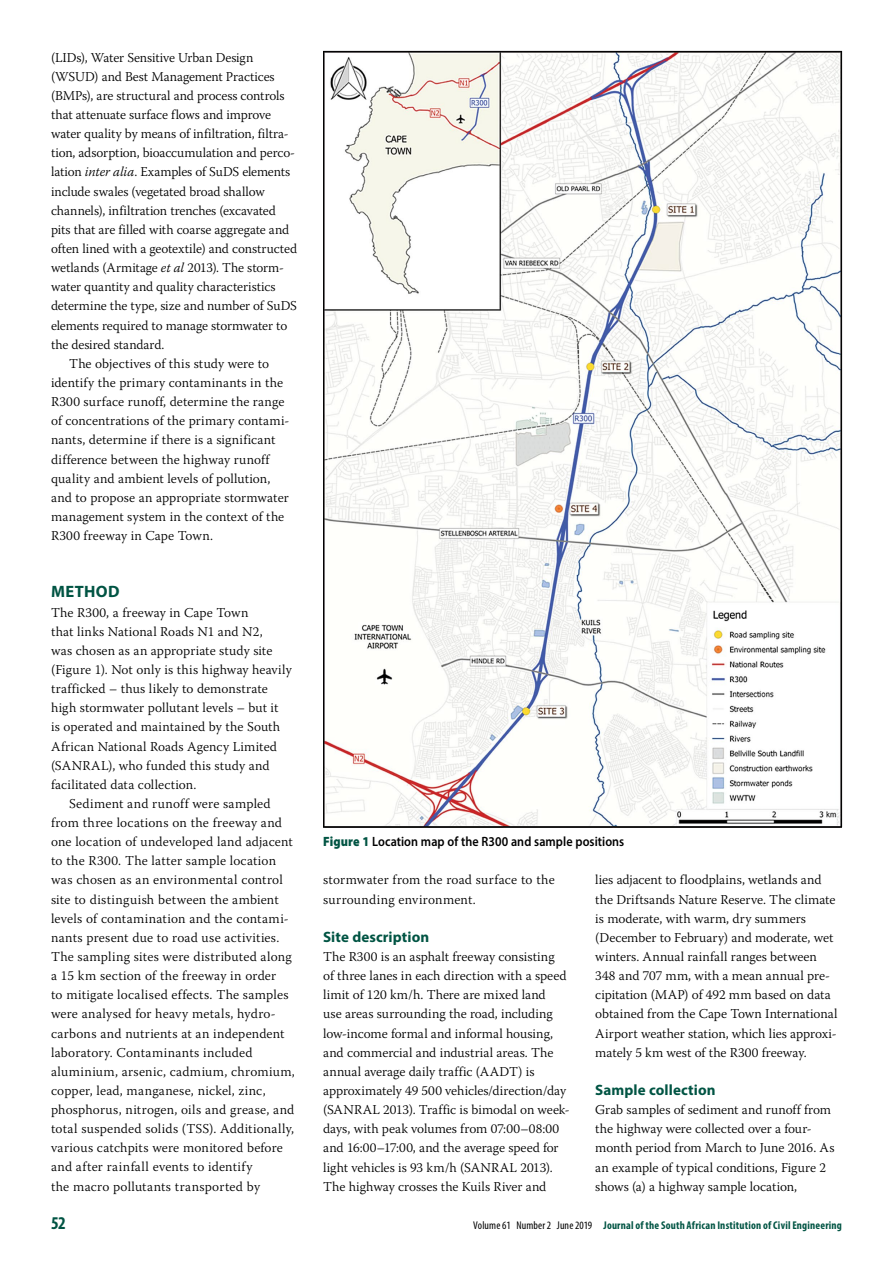
<style>
.page{position:relative;width:893px;height:1263px;background:#fff}
.page>*{position:absolute;margin:0;border:0;box-sizing:border-box;transform-origin:0 0}
.t1{font:700 condensed 18px "Myriad Pro";color:#005443}
.t2{font:700 16.5px "Myriad Pro";letter-spacing:.025em;color:#005443}
.t3{font:700 15px "Myriad Pro";letter-spacing:.005em;color:#005443}
.t4{font:300 13.5px/19.2px "Warnock Pro";letter-spacing:.005em;color:#000}
.t5{font:300 13.5px "Warnock Pro";letter-spacing:-.015em;color:#000}
.t6{font:600 13.5px "Myriad Pro";letter-spacing:.005em;color:#000;scale:.9 1}
.t7{font:300 13.5px "Warnock Pro";letter-spacing:.035em;color:#000}
.t8{font:300 13.5px "Warnock Pro";letter-spacing:.025em;color:#000}
.t9{font:300 13.5px "Warnock Pro";letter-spacing:.03em;color:#000}
.t10{font:700 condensed 11.25px "Myriad Pro";color:#005443}
.s1{font-style:italic}
.s2{font-weight:900;color:#005443}
.s3{font-weight:400;color:#000}
</style>
<div class="page">
<img style="left:325px;top:53px;width:515px;height:772px">
<p class="t4" style="left:51px;top:47px;width:204px">(LIDs), Water Sensitive Urban Design</p>
<p class="t4" style="left:51px;top:67px;width:225px">(WSUD) and Best Management Practices</p>
<p class="t4" style="left:51px;top:86px;width:235px">(BMPs), are structural and process controls</p>
<p class="t4" style="left:51px;top:105px;width:222px">that attenuate surface flows and improve</p>
<p class="t4" style="left:51px;top:124px;width:239px">water quality by means of infiltration, filtra-</p>
<p class="t5" style="left:51px;top:145px;width:246px">tion, adsorption, bioaccumulation and perco-</p>
<p class="t5" style="left:51px;top:164px;width:241px">lation <span class="s1">inter alia</span>. Examples of SuDS elements</p>
<p class="t4" style="left:51px;top:181px;width:215px">include swales (vegetated broad shallow</p>
<p class="t4" style="left:51px;top:200px;width:226px">channels), infiltration trenches (excavated</p>
<p class="t4" style="left:51px;top:220px;width:240px">pits that are filled with coarse aggregate and</p>
<p class="t4" style="left:51px;top:239px;width:248px">often lined with a geotextile) and constructed</p>
<p class="t4" style="left:51px;top:258px;width:234px">wetlands (Armitage <span class="s1">et al</span> 2013). The storm-</p>
<p class="t4" style="left:51px;top:277px;width:226px">water quantity and quality characteristics</p>
<p class="t4" style="left:51px;top:296px;width:247px">determine the type, size and number of SuDS</p>
<p class="t4" style="left:51px;top:315px;width:238px">elements required to manage stormwater to</p>
<p class="t4" style="left:51px;top:334px;width:115px">the desired standard.</p>
<p class="t4" style="left:69px;top:354px;width:202px">The objectives of this study were to</p>
<p class="t4" style="left:51px;top:373px;width:234px">identify the primary contaminants in the</p>
<p class="t4" style="left:51px;top:392px;width:235px">R300 surface runoff, determine the range</p>
<p class="t4" style="left:51px;top:411px;width:240px">of concentrations of the primary contami-</p>
<p class="t4" style="left:51px;top:430px;width:226px">nants, determine if there is a significant</p>
<p class="t4" style="left:51px;top:449px;width:220px">difference between the highway runoff</p>
<p class="t4" style="left:51px;top:468px;width:221px">quality and ambient levels of pollution,</p>
<p class="t4" style="left:51px;top:487px;width:239px">and to propose an appropriate stormwater</p>
<p class="t4" style="left:51px;top:507px;width:235px">management system in the context of the</p>
<p class="t4" style="left:51px;top:526px;width:163px">R300 freeway in Cape Town.</p>
<p class="t2" style="left:51px;top:581px;width:70px">METHOD</p>
<p class="t4" style="left:51px;top:602px;width:199px">The R300, a freeway in Cape Town</p>
<p class="t4" style="left:51px;top:621px;width:213px">that links National Roads N1 and N2,</p>
<p class="t4" style="left:51px;top:641px;width:223px">was chosen as an appropriate study site</p>
<p class="t4" style="left:51px;top:660px;width:242px">(Figure 1). Not only is this highway heavily</p>
<p class="t4" style="left:51px;top:679px;width:218px">trafficked – thus likely to demonstrate</p>
<p class="t4" style="left:51px;top:698px;width:229px">high stormwater pollutant levels – but it</p>
<p class="t4" style="left:51px;top:717px;width:231px">is operated and maintained by the South</p>
<p class="t4" style="left:51px;top:736px;width:228px">African National Roads Agency Limited</p>
<p class="t4" style="left:51px;top:755px;width:220px">(SANRAL), who funded this study and</p>
<p class="t4" style="left:51px;top:774px;width:147px">facilitated data collection.</p>
<p class="t4" style="left:69px;top:794px;width:203px">Sediment and runoff were sampled</p>
<p class="t8" style="left:51px;top:814px;width:233px">from three locations on the freeway and</p>
<p class="t4" style="left:51px;top:832px;width:243px">one location of undeveloped land adjacent</p>
<p class="t4" style="left:51px;top:851px;width:227px">to the R300. The latter sample location</p>
<p class="t4" style="left:51px;top:870px;width:233px">was chosen as an environmental control</p>
<p class="t4" style="left:51px;top:889px;width:229px">site to distinguish between the ambient</p>
<p class="t4" style="left:51px;top:908px;width:239px">levels of contamination and the contami-</p>
<p class="t4" style="left:51px;top:927px;width:230px">nants present due to road use activities.</p>
<p class="t4" style="left:51px;top:947px;width:242px">The sampling sites were distributed along</p>
<p class="t4" style="left:51px;top:966px;width:227px">a 15 km section of the freeway in order</p>
<p class="t4" style="left:51px;top:985px;width:239px">to mitigate localised effects. The samples</p>
<p class="t4" style="left:51px;top:1004px;width:226px">were analysed for heavy metals, hydro-</p>
<p class="t4" style="left:51px;top:1023px;width:235px">carbons and nutrients at an independent</p>
<p class="t4" style="left:51px;top:1042px;width:203px">laboratory. Contaminants included</p>
<p class="t7" style="left:51px;top:1063px;width:245px">aluminium, arsenic, cadmium, chromium,</p>
<p class="t4" style="left:51px;top:1081px;width:216px">copper, lead, manganese, nickel, zinc,</p>
<p class="t4" style="left:51px;top:1100px;width:245px">phosphorus, nitrogen, oils and grease, and</p>
<p class="t4" style="left:51px;top:1119px;width:245px">total suspended solids (TSS). Additionally,</p>
<p class="t4" style="left:51px;top:1138px;width:233px">various catchpits were monitored before</p>
<p class="t9" style="left:51px;top:1159px;width:203px">and after rainfall events to identify</p>
<p class="t4" style="left:51px;top:1176px;width:211px">the macro pollutants transported by</p>
<p class="t6" style="left:323px;top:833px;width:336px"><span class="s2">Figure 1</span> Location map of the R300 and sample positions</p>
<p class="t4" style="left:323px;top:870px;width:233px">stormwater from the road surface to the surrounding environment.</p>
<p class="t3" style="left:323px;top:927px;width:108px">Site description</p>
<p class="t4" style="left:323px;top:947px;width:248px">The R300 is an asphalt freeway consisting<br>of three lanes in each direction with a speed limit of 120 km/h. There are mixed land<br>use areas surrounding the road, including low-income formal and informal housing, and commercial and industrial areas. The annual average daily traffic (AADT) is approximately 49 500 vehicles/direction/day (SANRAL 2013). Traffic is bimodal on week&shy;days, with peak volumes from 07:00–08:00 and 16:00–17:00, and the average speed for light vehicles is 93 km/h (SANRAL 2013).<br>The highway crosses the Kuils River and</p>
<p class="t4" style="left:595px;top:870px;width:244px">lies adjacent to floodplains, wetlands and the Driftsands Nature Reserve. The climate is moderate, with warm, dry summers (December to February) and moderate, wet winters. Annual rainfall ranges between 348 and 707 mm, with a mean annual pre&shy;cipitation (MAP) of 492 mm based on data obtained from the Cape Town International Airport weather station, which lies approxi&shy;mately 5 km west of the R300 freeway.</p>
<p class="t3" style="left:595px;top:1080px;width:122px">Sample collection</p>
<p class="t4" style="left:595px;top:1100px;width:241px">Grab samples of sediment and runoff from the highway were collected over a four&shy;month period from March to June 2016. As an example of typical conditions, Figure 2 shows (a) a highway sample location,</p>
<h1 class="t1" style="left:51px;top:1212px;width:16px">52</h1>
<p class="t10" style="left:473px;top:1218px;width:370px"><span class="s3">Volume 61 Number 2 June 2019</span> Journal of the South African Institution of Civil Engineering</p>
</div>
